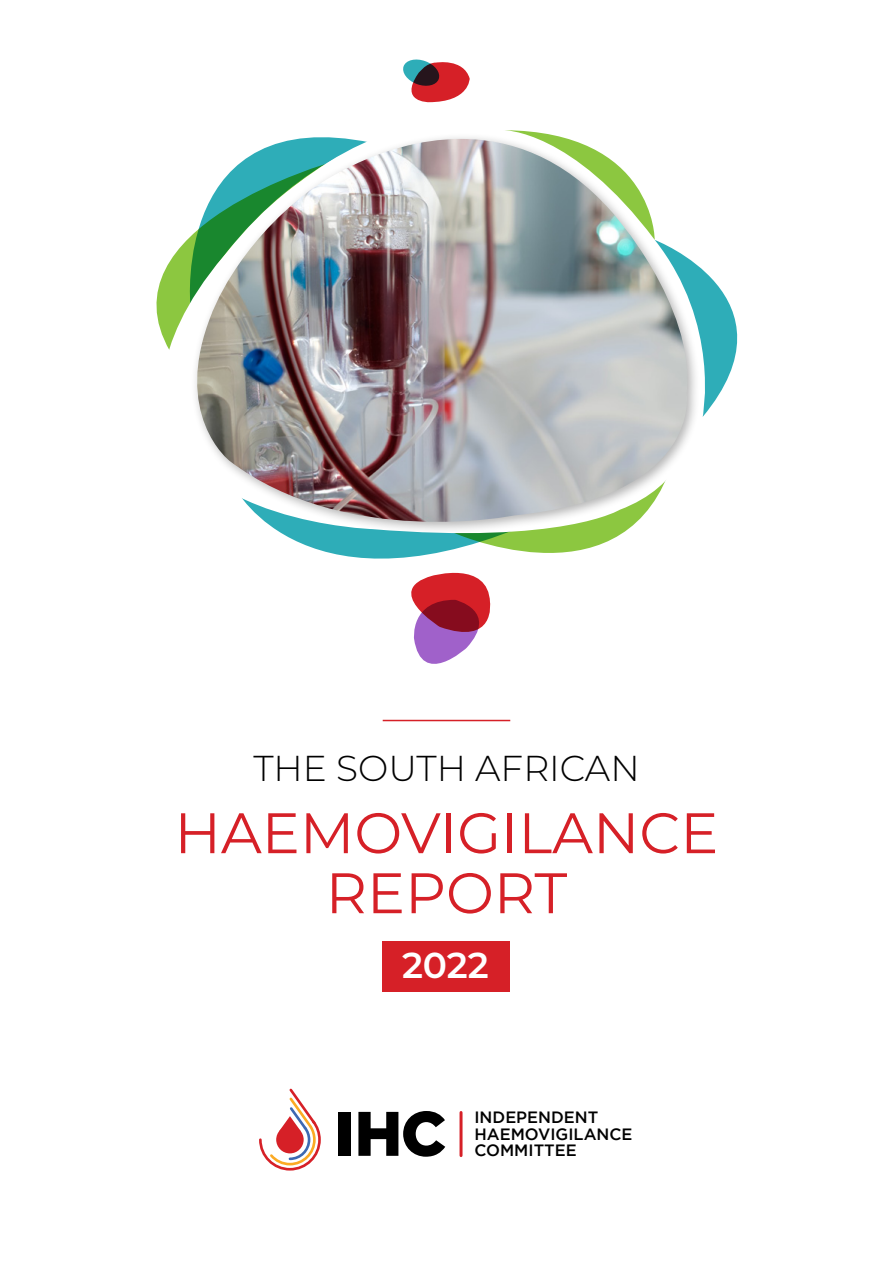
<style>
.page{position:relative;width:893px;height:1263px;background:#fff}
.page>*{position:absolute;margin:0;border:0;box-sizing:border-box;transform-origin:0 0}
.t1{font:900 62.85px "Gotham";color:#000}
.t2{font:57px/60px "Montserrat";color:#d62027;text-align:center}
.t3{font:300 36px "Montserrat";color:#000}
.t4{font:600 36px "Montserrat";color:#fff}
.t5{font:500 16.35px/16.4px "Gotham";color:#000}
</style>
<div class="page">
<svg style="left:156px;top:130px;width:582px;height:287px"></svg>
<div style="left:191px;top:132px;width:510px;height:403px;background:#000;opacity:.3"></div>
<img style="left:196px;top:139px;width:493px;height:384px">
<svg style="left:403px;top:59px;width:67px;height:43px"></svg>
<svg style="left:235px;top:473px;width:434px;height:191px"></svg>
<hr style="left:383px;top:720px;width:127px;height:1px;background:#d62027">
<div style="left:383px;top:941px;width:127px;height:51px;background:#d62027"></div>
<svg style="left:259px;top:1088px;width:62px;height:83px"></svg>
<hr style="left:459px;top:1112px;width:3px;height:43px;background:#d62027">
<h3 class="t3" style="left:253px;top:744px;width:388px">THE SOUTH AFRICAN</h3>
<h2 class="t2" style="left:175px;top:801px;width:545px">HAEMOVIGILANCE<br>REPORT</h2>
<h3 class="t4" style="left:402px;top:940px;width:88px">2022</h3>
<h1 class="t1" style="left:334px;top:1097px;width:114px">IHC</h1>
<p class="t5" style="left:474px;top:1109px;width:160px">INDEPENDENT<br>HAEMOVIGILANCE<br>COMMITTEE</p>
</div>
